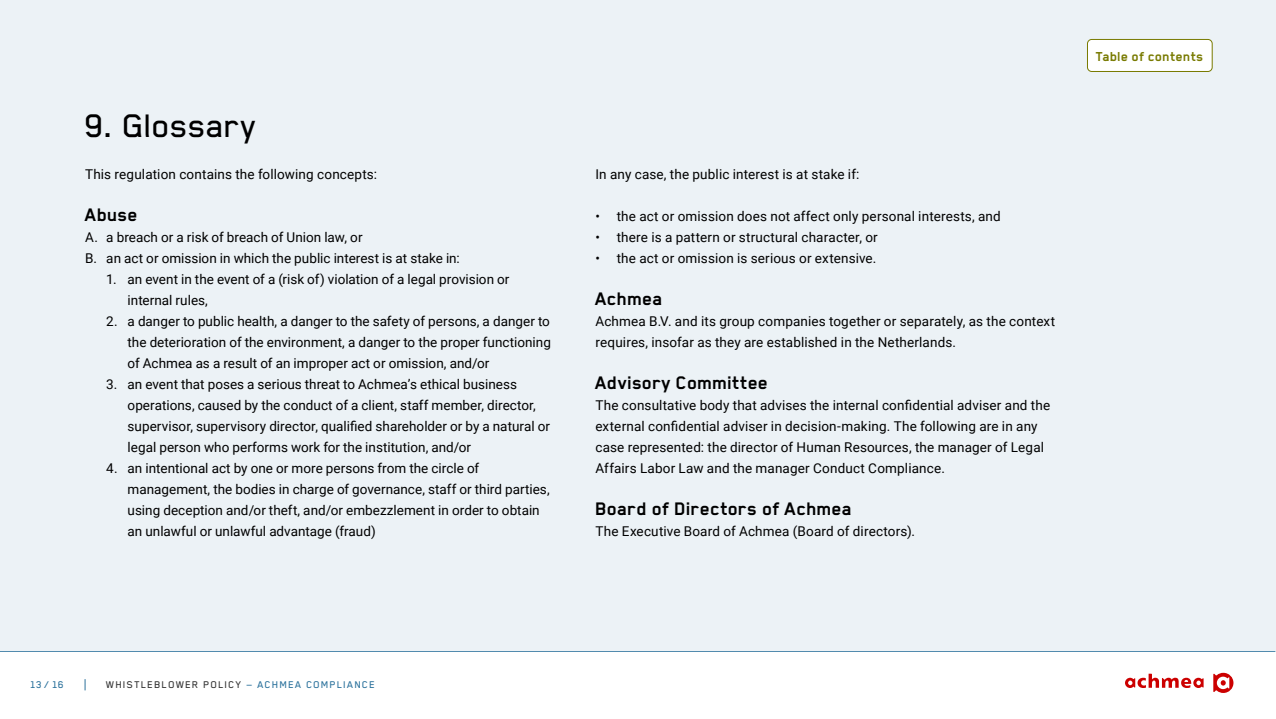
<style>
.page{position:relative;width:1276px;height:719px;background:#fff}
.page>*{position:absolute;margin:0;border:0;box-sizing:border-box;transform-origin:0 0}
.H1_-_Kop_niveau_1{font:500 37.5px "Blender Pro";letter-spacing:.005em;color:#000}
.H2_-_Kop_niveau_2{font:700 21px "Blender Pro";letter-spacing:.005em;color:#000}
.t1{font:700 15px "Blender Pro";letter-spacing:.01em;color:#787a00}
.Opsomming_ABC_-_Niveau_2__123{font:13.5px/21px "Roboto";color:#000}
.Bodytekst{font:13.5px/21px "Roboto";letter-spacing:.01em;color:#000}
.Opsomming_-_Niveau_1{font:13.5px "Roboto";letter-spacing:.01em;color:#000}
.Opsomming_ABC_-_Niveau_1{font:13.5px "Roboto";color:#000}
.t2{font:500 11.25px "Blender Pro";letter-spacing:.1em;color:#333}
.t3{font:500 11.25px "Blender Pro";color:#2c729c}
.s1{color:#2c729c}
</style>
<div class="page">
<svg style="left:1125px;top:673px;width:78px;height:15px"></svg>
<svg style="left:1213px;top:672px;width:20px;height:21px"></svg>
<hr style="left:0;top:651px;width:1275px;height:1px;background:#2c729c">
<div style="left:0;top:0;width:1275px;height:651px;background:#ecf2f6"></div>
<div style="left:1087px;top:39px;width:125px;height:32px;background:#fff;border-radius:4px"></div>
<div style="left:1087px;top:39px;width:125px;height:33px;border:1px solid #787a00;border-radius:4px"></div>
<h1 class="H1_-_Kop_niveau_1" style="left:85px;top:105px;width:174px">9. Glossary</h1>
<p class="Bodytekst" style="left:85px;top:163px;width:294px">This regulation contains the following concepts:</p>
<h2 class="H2_-_Kop_niveau_2" style="left:85px;top:203px;width:54px">Abuse</h2>
<p class="Opsomming_ABC_-_Niveau_1" style="left:85px;top:227px;width:279px">A. a breach or a risk of breach of Union law, or</p>
<p class="Opsomming_ABC_-_Niveau_1" style="left:85px;top:248px;width:376px">B. an act or omission in which the public interest is at stake in:</p>
<p class="Opsomming_ABC_-_Niveau_2__123" style="left:128px;top:268px;width:383px;text-indent:-21px">1. an event in the event of a (risk of) violation of a legal provision or internal rules,</p>
<p class="Opsomming_ABC_-_Niveau_2__123" style="left:128px;top:310px;width:425px;text-align:justify;text-indent:-21px">2. a danger to public health, a danger to the safety of persons, a danger to the deterioration of the environment, a danger to the proper functioning of Achmea as a result of an improper act or omission, and/or</p>
<p class="Opsomming_ABC_-_Niveau_2__123" style="left:128px;top:373px;width:424px;text-indent:-21px">3. an event that poses a serious threat to Achmea’s ethical business operations, caused by the conduct of a client, staff member, director, supervisor, supervisory director, qualified shareholder or by a natural or legal person who performs work for the institution, and/or</p>
<p class="Opsomming_ABC_-_Niveau_2__123" style="left:128px;top:457px;width:423px;text-indent:-21px">4. an intentional act by one or more persons from the circle of management, the bodies in charge of governance, staff or third parties, using deception and/or theft, and/or embezzlement in order to obtain an unlawful or unlawful advantage (fraud)</p>
<p class="t1" style="left:1096px;top:48px;width:109px">Table of contents</p>
<p class="Bodytekst" style="left:595px;top:163px;width:265px">In any case, the public interest is at stake if:</p>
<p class="Opsomming_-_Niveau_1" style="left:595px;top:206px;width:407px">• the act or omission does not affect only personal interests, and</p>
<p class="Opsomming_-_Niveau_1" style="left:595px;top:227px;width:284px">• there is a pattern or structural character, or</p>
<p class="Opsomming_-_Niveau_1" style="left:595px;top:248px;width:282px">• the act or omission is serious or extensive.</p>
<h2 class="H2_-_Kop_niveau_2" style="left:595px;top:287px;width:69px">Achmea</h2>
<p class="Bodytekst" style="left:595px;top:310px;width:461px">Achmea B.V. and its group companies together or separately, as the context requires, insofar as they are established in the Netherlands.</p>
<h2 class="H2_-_Kop_niveau_2" style="left:595px;top:371px;width:174px">Advisory Committee</h2>
<p class="Bodytekst" style="left:595px;top:394px;width:456px">The consultative body that advises the internal confidential adviser and the external confidential adviser in decision-making. The following are in any case represented: the director of Human Resources, the manager of Legal Affairs Labor Law and the manager Conduct Compliance.</p>
<h2 class="H2_-_Kop_niveau_2" style="left:595px;top:497px;width:258px">Board of Directors of Achmea</h2>
<p class="Bodytekst" style="left:595px;top:520px;width:321px">The Executive Board of Achmea (Board of directors).</p>
<p class="t3" style="left:30px;top:678px;width:35px">13 / 16</p>
<p class="t2" style="left:106px;top:678px;width:270px">WHISTLEBLOWER POLICY <span class="s1">- ACHMEA COMPLIANCE</span></p>
</div>
